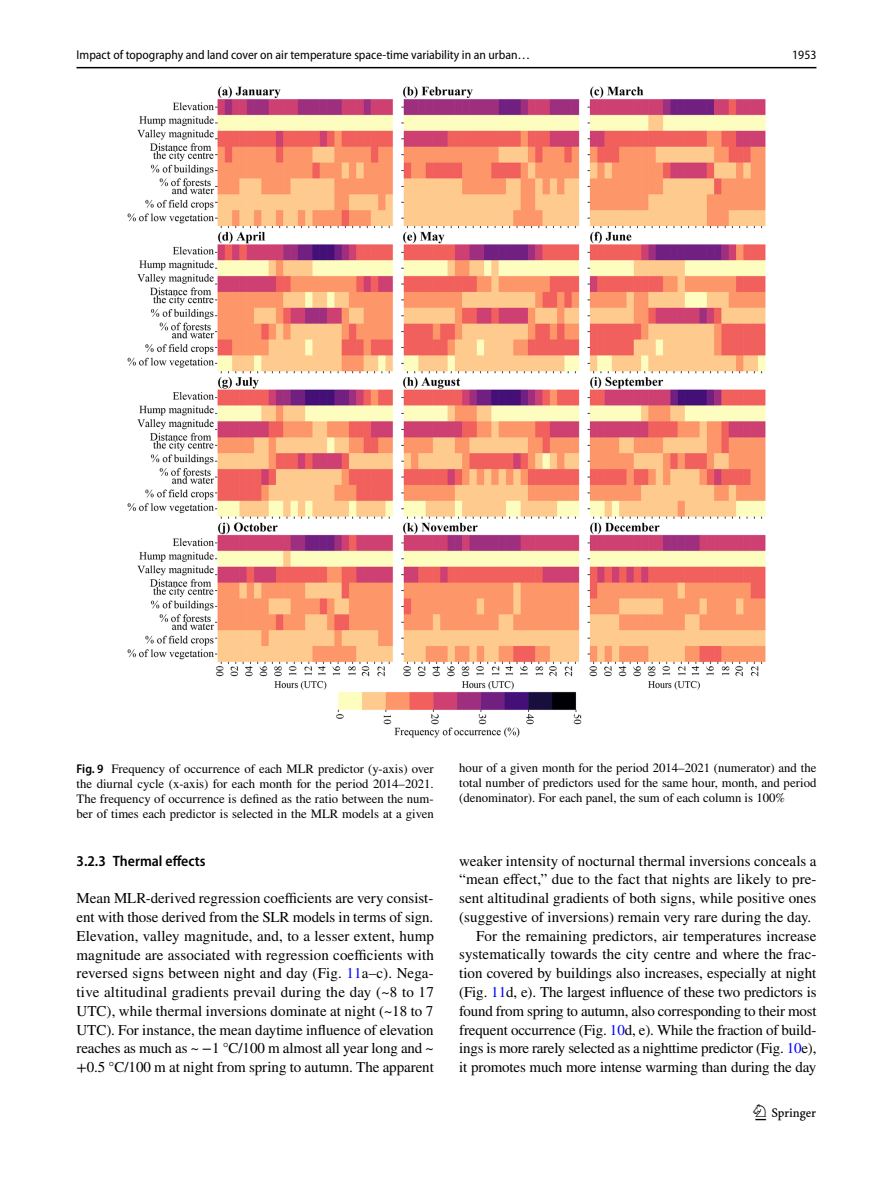
<style>
.page{position:relative;width:893px;height:1187px;background:#fff}
.page>*{position:absolute;margin:0;border:0;box-sizing:border-box;transform-origin:0 0}
.t1{font:22.5px "Springnew Regular 3";color:#000}
.t2{font:15px/18.8px "STIX";color:#000;text-align:justify}
.t3{font:600 semi-condensed 15px "Myriad Pro";color:#000}
.t4{font:12.75px/15px "STIX";color:#000;text-align:justify}
.t5{font:12.75px "Myriad Pro Semi Cn 3";color:#000}
.t6{font:semi-condensed 12.75px "Myriad Pro";color:#000}
.s1{font-family:"Myriad Pro";font-weight:600;font-stretch:semi-condensed}
.s2{color:#00f}
</style>
<div class="page">
<hr style="left:77px;top:67px;width:739px;height:1px;background:#000">
<img style="left:128px;top:87px;width:637px;height:650px">
<p class="t5" style="left:77px;top:48px;width:455px">Impact of topography and land cover on air temperature space‑time variability in an urban…</p>
<p class="t6" style="left:792px;top:48px;width:26px">1953</p>
<p class="t4" style="left:77px;top:761px;width:359px"><span class="s1">Fig. 9</span> Frequency of occurrence of each MLR predictor (y-axis) over the diurnal cycle (x-axis) for each month for the period 2014–2021.<br>The frequency of occurrence is defined as the ratio between the num&shy;ber of times each predictor is selected in the MLR models at a given</p>
<p class="t4" style="left:459px;top:761px;width:359px">hour of a given month for the period 2014–2021 (numerator) and the total number of predictors used for the same hour, month, and period (denominator). For each panel, the sum of each column is 100%</p>
<p class="t3" style="left:77px;top:852px;width:131px">3.2.3 Thermal effects</p>
<p class="t2" style="left:77px;top:889px;width:359px">Mean MLR-derived regression coefficients are very consist&shy;ent with those derived from the SLR models in terms of sign.<br>Elevation, valley magnitude, and, to a lesser extent, hump magnitude are associated with regression coefficients with reversed signs between night and day (Fig. <span class="s2">11</span>a–c). Nega&shy;tive altitudinal gradients prevail during the day (~8 to 17<br>UTC), while thermal inversions dominate at night (~18 to 7<br>UTC). For instance, the mean daytime influence of elevation reaches as much as ~ −1 °C/100 m almost all year long and ~ +0.5 °C/100 m at night from spring to autumn. The apparent</p>
<p class="t2" style="left:459px;top:852px;width:359px">weaker intensity of nocturnal thermal inversions conceals a</p>
<p class="t2" style="left:459px;top:871px;width:359px">“mean effect,” due to the fact that nights are likely to pre-</p>
<p class="t2" style="left:459px;top:889px;width:359px">sent altitudinal gradients of both signs, while positive ones</p>
<p class="t2" style="left:459px;top:908px;width:354px">(suggestive of inversions) remain very rare during the day.</p>
<p class="t2" style="left:476px;top:927px;width:342px">For the remaining predictors, air temperatures increase</p>
<p class="t2" style="left:459px;top:946px;width:359px">systematically towards the city centre and where the frac-</p>
<p class="t2" style="left:459px;top:964px;width:359px">tion covered by buildings also increases, especially at night</p>
<p class="t2" style="left:459px;top:983px;width:359px">(Fig. <span class="s2">11</span>d, e). The largest influence of these two predictors is</p>
<p class="t2" style="left:459px;top:1002px;width:359px">found from spring to autumn, also corresponding to their most</p>
<p class="t2" style="left:459px;top:1021px;width:359px">frequent occurrence (Fig. <span class="s2">10</span>d, e). While the fraction of build-</p>
<p class="t2" style="left:459px;top:1039px;width:359px">ings is more rarely selected as a nighttime predictor (Fig. <span class="s2">10</span>e),</p>
<p class="t2" style="left:459px;top:1058px;width:359px">it promotes much more intense warming than during the day</p>
<h1 class="t1" style="left:755px;top:1104px;width:62px">1 3</h1>
</div>
